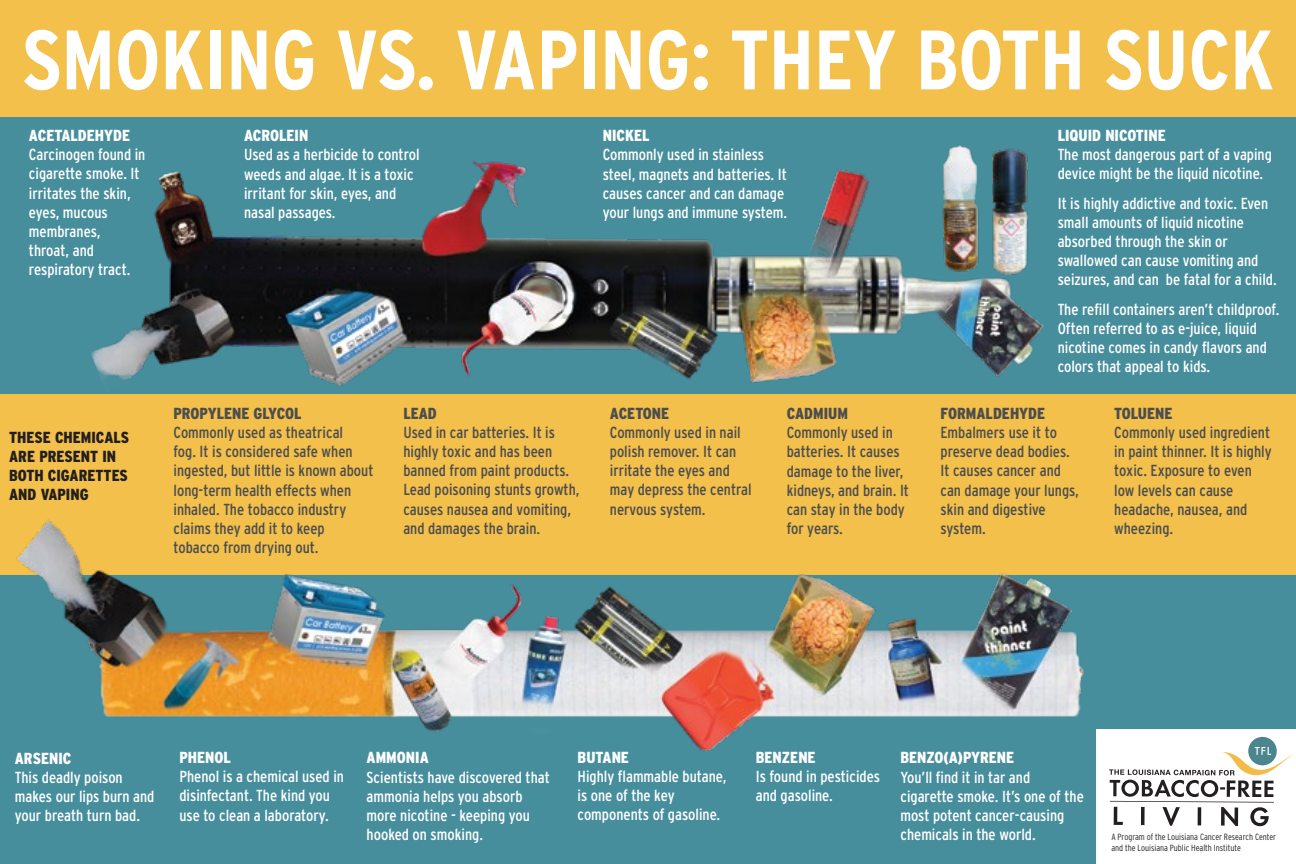
<style>
.page{position:relative;width:1296px;height:864px;background:#fff}
.page>*{position:absolute;margin:0;border:0;box-sizing:border-box;transform-origin:0 0}
.t1{font:700 84px "Interstate Condensed";letter-spacing:-.005em;color:#fff}
.t2{font:16px/19.2px "Interstate Condensed";color:#fff}
.t3{font:16px/19.2px "Interstate Condensed";color:#4d4d4f}
.t4{font:900 16px "Interstate Condensed";color:#fff}
.t5{font:900 16px "Interstate Condensed";color:#4d4d4f}
.t6{font:900 16px/19.2px "Interstate Condensed";color:#231f20}
.t7{font:300 9px/10.8px "Interstate Condensed";color:#231f20}
</style>
<div class="page">
<div style="left:0;top:545px;width:1296px;height:319px;background:#478e9d"></div>
<div style="left:0;top:111px;width:1296px;height:355px;background:#478e9d"></div>
<div style="left:0;top:394px;width:1296px;height:181px;background:#f2c04b"></div>
<div style="left:0;top:0;width:1296px;height:116px;background:#f2c04b"></div>
<img style="left:16px;top:519px;width:1069px;height:232px">
<img style="left:91px;top:145px;width:953px;height:241px">
<div style="left:1096px;top:729px;width:200px;height:135px;background:#fff"></div>
<div style="left:1248px;top:737px;width:29px;height:28px;background:#4b868e;border-radius:50%"></div>
<svg style="left:1109px;top:747px;width:184px;height:79px"></svg>
<h1 class="t1" style="left:22px;top:13px;width:1254px">SMOKING VS. VAPING: THEY BOTH SUCK</h1>
<p class="t4" style="left:29px;top:127px;width:103px">ACETALDEHYDE</p>
<p class="t2" style="left:29px;top:145px;width:118px">Carcinogen found in cigarette smoke. It irritates the skin, eyes, mucous membranes,<br>throat, and respiratory tract.</p>
<p class="t4" style="left:1058px;top:127px;width:110px">LIQUID NICOTINE</p>
<p class="t2" style="left:1058px;top:145px;width:216px">The most dangerous part of a vaping device might be the liquid nicotine.</p>
<p class="t2" style="left:1058px;top:193px;width:221px">It is highly addictive and toxic. Even small amounts of liquid nicotine absorbed through the skin or swallowed can cause vomiting and seizures, and can be fatal for a child.</p>
<p class="t2" style="left:1058px;top:299px;width:223px">The refill containers aren’t childproof.<br>Often referred to as e-juice, liquid nicotine comes in candy flavors and colors that appeal to kids.</p>
<p class="t4" style="left:603px;top:127px;width:48px">NICKEL</p>
<p class="t2" style="left:603px;top:145px;width:186px">Commonly used in stainless steel, magnets and batteries. It causes cancer and can damage your lungs and immune system.</p>
<p class="t4" style="left:244px;top:127px;width:66px">ACROLEIN</p>
<p class="t2" style="left:244px;top:145px;width:177px">Used as a herbicide to control weeds and algae. It is a toxic irritant for skin, eyes, and nasal passages.</p>
<p class="t6" style="left:9px;top:427px;width:122px">THESE CHEMICALS<br>ARE PRESENT IN<br>BOTH CIGARETTES<br>AND VAPING</p>
<p class="t5" style="left:174px;top:404px;width:129px">PROPYLENE GLYCOL</p>
<p class="t3" style="left:174px;top:423px;width:201px">Commonly used as theatrical<br>fog. It is considered safe when ingested, but little is known about long-term health effects when inhaled. The tobacco industry claims they add it to keep tobacco from drying out.</p>
<p class="t5" style="left:403px;top:404px;width:35px">LEAD</p>
<p class="t3" style="left:403px;top:422px;width:178px">Used in car batteries. It is highly toxic and has been banned from paint products.<br>Lead poisoning stunts growth, causes nausea and vomiting, and damages the brain.</p>
<p class="t5" style="left:610px;top:404px;width:61px">ACETONE</p>
<p class="t3" style="left:610px;top:422px;width:143px">Commonly used in nail polish remover. It can irritate the eyes and may depress the central nervous system.</p>
<p class="t5" style="left:787px;top:404px;width:63px">CADMIUM</p>
<p class="t3" style="left:787px;top:423px;width:124px">Commonly used in batteries. It causes damage to the liver, kidneys, and brain. It can stay in the body for years.</p>
<p class="t5" style="left:941px;top:404px;width:106px">FORMALDEHYDE</p>
<p class="t3" style="left:941px;top:423px;width:140px">Embalmers use it to preserve dead bodies.<br>It causes cancer and can damage your lungs, skin and digestive system.</p>
<p class="t5" style="left:1114px;top:404px;width:60px">TOLUENE</p>
<p class="t3" style="left:1114px;top:423px;width:159px">Commonly used ingredient in paint thinner. It is highly toxic. Exposure to even low levels can cause headache, nausea, and wheezing.</p>
<p class="t4" style="left:15px;top:749px;width:58px">ARSENIC</p>
<p class="t2" style="left:15px;top:768px;width:141px">This deadly poison makes our lips burn and your breath turn bad.</p>
<p class="t4" style="left:179px;top:748px;width:53px">PHENOL</p>
<p class="t2" style="left:179px;top:767px;width:166px">Phenol is a chemical used in disinfectant. The kind you use to clean a laboratory.</p>
<p class="t4" style="left:367px;top:749px;width:64px">AMMONIA</p>
<p class="t2" style="left:367px;top:767px;width:185px">Scientists have discovered that ammonia helps you absorb more nicotine - keeping you hooked on smoking.</p>
<p class="t4" style="left:578px;top:748px;width:53px">BUTANE</p>
<p class="t2" style="left:578px;top:767px;width:151px">Highly flammable butane, is one of the key components of gasoline.</p>
<p class="t4" style="left:756px;top:749px;width:61px">BENZENE</p>
<p class="t2" style="left:756px;top:767px;width:126px">Is found in pesticides and gasoline.</p>
<p class="t4" style="left:900px;top:749px;width:115px">BENZO(A)PYRENE</p>
<p class="t2" style="left:900px;top:767px;width:185px">You’ll find it in tar and cigarette smoke. It’s one of the most potent cancer-causing chemicals in the world.</p>
<p class="t7" style="left:1111px;top:831px;width:166px">A Program of the Louisiana Cancer Research Center and the Louisiana Public Health Institute</p>
</div>
